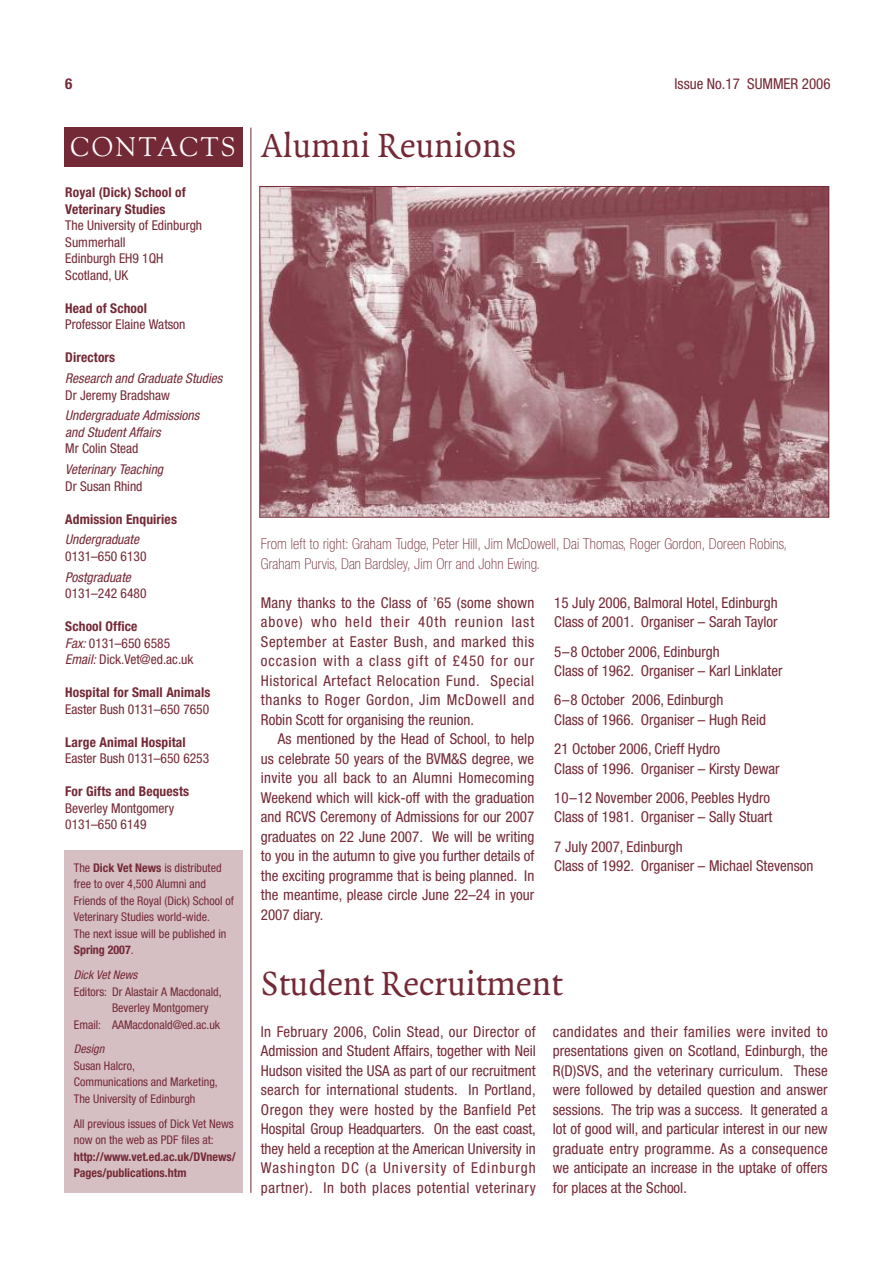
<style>
.page{position:relative;width:893px;height:1263px;background:#fff}
.page>*{position:absolute;margin:0;border:0;box-sizing:border-box;transform-origin:0 0}
.t1{font:36px "Quadraat";color:#742936}
.t2{font:27px "Goudy Old Style BT";letter-spacing:.1em;color:#fff}
.t3{font:condensed 15px/19.5px "Helvetica Neue";color:#742936}
.t4{font:100 condensed 15px/19.5px "Helvetica Neue";letter-spacing:.01em;color:#742936}
.t5{font:700 condensed 15px "Helvetica Neue";color:#742936}
.t6{font:condensed 13.5px/16.5px "Helvetica Neue";color:#742936}
.t7{font:700 condensed 13.5px/16.5px "Helvetica Neue";letter-spacing:.01em;color:#742936}
.t8{font:italic condensed 13.5px/16.5px "Helvetica Neue";color:#742936}
.t9{font:condensed 12px/16.5px "Helvetica Neue";color:#742936}
.t10{font:700 condensed 12px/16.5px "Helvetica Neue";color:#742936}
.t11{font:italic condensed 12px "Helvetica Neue";color:#742936}
.s1{font-weight:700}
.s2{font-style:italic}
</style>
<div class="page">
<hr style="left:250px;top:128px;width:1px;height:1065px;background:#742936">
<div style="left:64px;top:128px;width:178px;height:39px;background:#742936"></div>
<div style="left:64px;top:850px;width:178px;height:343px;background:#d5bfc3"></div>
<img style="left:261px;top:188px;width:566px;height:328px">
<p class="t5" style="left:65px;top:78px;width:9px">6</p>
<p class="t3" style="left:674px;top:75px;width:158px">Issue No.17 SUMMER 2006</p>
<h2 class="t2" style="left:71px;top:136px;width:166px">CONTACTS</h2>
<p class="t7" style="left:65px;top:185px;width:122px">Royal (Dick) School of<br>Veterinary Studies</p>
<p class="t6" style="left:65px;top:218px;width:138px">The University of Edinburgh<br>Summerhall<br>Edinburgh EH9 1QH<br>Scotland, UK</p>
<p class="t7" style="left:65px;top:301px;width:83px">Head of School</p>
<p class="t6" style="left:65px;top:317px;width:122px">Professor Elaine Watson</p>
<p class="t7" style="left:65px;top:350px;width:51px">Directors</p>
<p class="t8" style="left:65px;top:371px;width:159px">Research and Graduate Studies</p>
<p class="t6" style="left:65px;top:388px;width:106px">Dr Jeremy Bradshaw</p>
<p class="t8" style="left:65px;top:408px;width:136px">Undergraduate Admissions and Student Affairs</p>
<p class="t6" style="left:65px;top:441px;width:75px">Mr Colin Stead</p>
<p class="t8" style="left:65px;top:462px;width:99px">Veterinary Teaching</p>
<p class="t6" style="left:65px;top:479px;width:79px">Dr Susan Rhind</p>
<p class="t7" style="left:65px;top:512px;width:113px">Admission Enquiries</p>
<p class="t8" style="left:65px;top:532px;width:75px">Undergraduate</p>
<p class="t6" style="left:65px;top:549px;width:83px">0131–650 6130</p>
<p class="t8" style="left:65px;top:570px;width:67px">Postgraduate</p>
<p class="t6" style="left:65px;top:586px;width:83px">0131–242 6480</p>
<p class="t6" style="left:65px;top:619px;width:130px"><span class="s1">School Office<br></span><span class="s2">Fax:</span> 0131–650 6585<br><span class="s2">Email:</span> Dick.Vet@ed.ac.uk</p>
<p class="t7" style="left:65px;top:685px;width:147px">Hospital for Small Animals</p>
<p class="t6" style="left:65px;top:702px;width:145px">Easter Bush 0131–650 7650</p>
<p class="t7" style="left:65px;top:735px;width:122px">Large Animal Hospital</p>
<p class="t6" style="left:65px;top:751px;width:145px">Easter Bush 0131–650 6253</p>
<p class="t7" style="left:65px;top:784px;width:125px">For Gifts and Bequests</p>
<p class="t6" style="left:65px;top:801px;width:110px">Beverley Montgomery<br>0131–650 6149</p>
<p class="t9" style="left:74px;top:860px;width:162px">The <span class="s1">Dick Vet News</span> is distributed free to over 4,500 Alumni and<br>Friends of the Royal (Dick) School of<br>Veterinary Studies world-wide.<br>The next issue will be published in<br><span class="s1">Spring 2007</span>.</p>
<p class="t11" style="left:74px;top:970px;width:65px">Dick Vet News</p>
<p class="t9" style="left:74px;top:984px;width:149px">Editors: Dr Alastair A Macdonald,</p>
<p class="t9" style="left:112px;top:1000px;width:98px">Beverley Montgomery</p>
<p class="t9" style="left:74px;top:1017px;width:148px">Email: AAMacdonald@ed.ac.uk</p>
<p class="t11" style="left:74px;top:1045px;width:32px">Design</p>
<p class="t9" style="left:74px;top:1058px;width:146px">Susan Halcro,<br>Communications and Marketing,<br>The University of Edinburgh</p>
<p class="t9" style="left:74px;top:1116px;width:162px">All previous issues of Dick Vet News now on the web as PDF files at:</p>
<p class="t10" style="left:74px;top:1149px;width:164px">http://www.vet.ed.ac.uk/DVnews/<br>Pages/publications.htm</p>
<h1 class="t1" style="left:261px;top:123px;width:257px">Alumni Reunions</h1>
<p class="t4" style="left:261px;top:535px;width:528px">From left to right: Graham Tudge, Peter Hill, Jim McDowell, Dai Thomas, Roger Gordon, Doreen Robins,<br>Graham Purvis, Dan Bardsley, Jim Orr and John Ewing.</p>
<p class="t3" style="left:554px;top:594px;width:225px">15 July 2006, Balmoral Hotel, Edinburgh<br>Class of 2001. Organiser – Sarah Taylor</p>
<p class="t3" style="left:554px;top:643px;width:230px">5–8 October 2006, Edinburgh<br>Class of 1962. Organiser – Karl Linklater</p>
<p class="t3" style="left:554px;top:691px;width:213px">6–8 October 2006, Edinburgh<br>Class of 1966. Organiser – Hugh Reid</p>
<p class="t3" style="left:554px;top:740px;width:227px">21 October 2006, Crieff Hydro<br>Class of 1996. Organiser – Kirsty Dewar</p>
<p class="t3" style="left:554px;top:789px;width:220px">10–12 November 2006, Peebles Hydro<br>Class of 1981. Organiser – Sally Stuart</p>
<p class="t3" style="left:554px;top:838px;width:261px">7 July 2007, Edinburgh<br>Class of 1992. Organiser – Michael Stevenson</p>
<p class="t3" style="left:261px;top:594px;width:275px;text-align:justify">Many thanks to the Class of ’65 (some shown above) who held their 40th reunion last September at Easter Bush, and marked this occasion with a class gift of £450 for our Historical Artefact Relocation Fund. Special thanks to Roger Gordon, Jim McDowell and Robin Scott for organising the reunion.</p>
<p class="t3" style="left:261px;top:730px;width:275px;text-align:justify;text-indent:17px">As mentioned by the Head of School, to help us celebrate 50 years of the BVM&amp;S degree, we invite you all back to an Alumni Homecoming Weekend which will kick-off with the graduation and RCVS Ceremony of Admissions for our 2007 graduates on 22 June 2007. We will be writing to you in the autumn to give you further details of the exciting programme that is being planned. In the meantime, please circle June 22–24 in your 2007 diary.</p>
<h1 class="t1" style="left:261px;top:962px;width:303px">Student Recruitment</h1>
<p class="t3" style="left:261px;top:1023px;width:276px;text-align:justify">In February 2006, Colin Stead, our Director of Admission and Student Affairs, together with Neil Hudson visited the USA as part of our recruitment search for international students. In Portland, Oregon they were hosted by the Banfield Pet Hospital Group Headquarters. On the east coast, they held a reception at the American University in Washington DC (a University of Edinburgh partner). In both places potential veterinary</p>
<p class="t3" style="left:553px;top:1023px;width:276px;text-align:justify">candidates and their families were invited to presentations given on Scotland, Edinburgh, the R(D)SVS, and the veterinary curriculum. These were followed by detailed question and answer sessions. The trip was a success. It generated a lot of good will, and particular interest in our new graduate entry programme. As a consequence we anticipate an increase in the uptake of offers for places at the School.</p>
</div>
